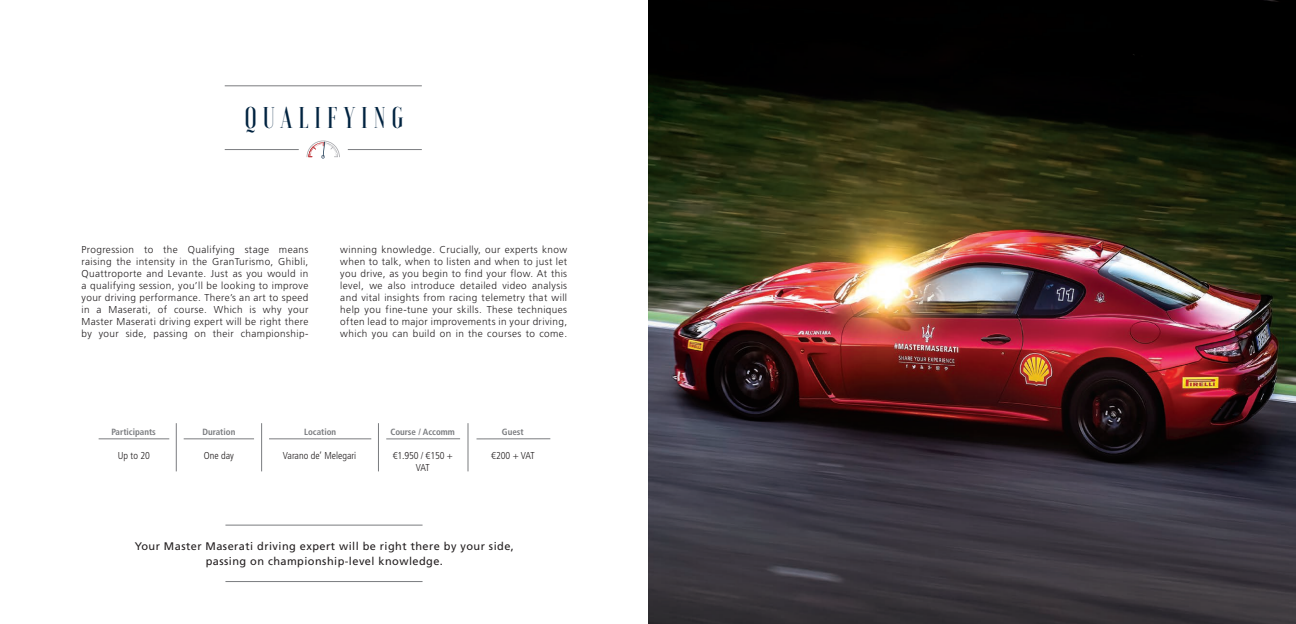
<style>
.page{position:relative;width:1296px;height:624px;background:#fff}
.page>*{position:absolute;margin:0;border:0;box-sizing:border-box;transform-origin:0 0}
.t1{font:500 30px "Voga";letter-spacing:.2em;color:#002340}
.t2{font:11px/15px "Frutiger LT Std";letter-spacing:.04em;color:#231f20;text-align:center}
.t3{font:300 10px/12px "Frutiger LT Std";letter-spacing:.04em;color:#231f20;text-align:justify}
.t4{font:300 condensed 10px/12px "Frutiger LT Std";color:#231f20;text-align:center}
.t5{font:700 condensed 9px "Frutiger LT Std";color:#7a7c7f}
</style>
<div class="page">
<img style="left:648px;top:0;width:647px;height:624px">
<hr style="left:225px;top:525px;width:197px;height:1px;background:#7a7c7f">
<hr style="left:225px;top:581px;width:197px;height:1px;background:#7a7c7f">
<hr style="left:225px;top:149px;width:74px;height:1px;background:#7a7c7f">
<hr style="left:348px;top:149px;width:74px;height:1px;background:#7a7c7f">
<svg style="left:306px;top:140px;width:34px;height:19px"></svg>
<hr style="left:225px;top:86px;width:197px;height:1px;background:#7a7c7f">
<hr style="left:176px;top:423px;width:1px;height:48px;background:#7a7c7f">
<hr style="left:261px;top:423px;width:1px;height:48px;background:#7a7c7f">
<hr style="left:99px;top:438px;width:70px;height:1px;background:#7a7c7f">
<hr style="left:184px;top:438px;width:70px;height:1px;background:#7a7c7f">
<hr style="left:269px;top:438px;width:102px;height:1px;background:#7a7c7f">
<hr style="left:468px;top:423px;width:1px;height:48px;background:#7a7c7f">
<hr style="left:386px;top:438px;width:74px;height:1px;background:#7a7c7f">
<hr style="left:378px;top:423px;width:1px;height:48px;background:#7a7c7f">
<hr style="left:476px;top:438px;width:74px;height:1px;background:#7a7c7f">
<h1 class="t1" style="left:244px;top:101px;width:161px">QUALIFYING</h1>
<p class="t3" style="left:81px;top:244px;width:228px">Progression to the Qualifying stage means raising the intensity in the GranTurismo, Ghibli, Quattroporte and Levante. Just as you would in a qualifying session, you’ll be looking to improve your driving performance. There’s an art to speed in a Maserati, of course. Which is why your Master Maserati driving expert will be right there by your side, passing on their championship-</p>
<p class="t3" style="left:340px;top:244px;width:228px">winning knowledge. Crucially, our experts know when to talk, when to listen and when to just let you drive, as you begin to find your flow. At this level, we also introduce detailed video analysis and vital insights from racing telemetry that will help you fine-tune your skills. These techniques often lead to major improvements in your driving, which you can build on in the courses to come.</p>
<p class="t5" style="left:111px;top:426px;width:46px">Participants</p>
<p class="t4" style="left:118px;top:450px;width:34px">Up to 20</p>
<p class="t5" style="left:202px;top:426px;width:34px">Duration</p>
<p class="t4" style="left:204px;top:450px;width:32px">One day</p>
<p class="t5" style="left:304px;top:426px;width:34px">Location</p>
<p class="t4" style="left:283px;top:450px;width:75px">Varano de’ Melegari</p>
<p class="t5" style="left:390px;top:426px;width:66px">Course / Accomm</p>
<p class="t4" style="left:393px;top:450px;width:61px">€1.950 / €150 +<br>VAT</p>
<p class="t5" style="left:502px;top:426px;width:23px">Guest</p>
<p class="t4" style="left:491px;top:450px;width:45px">€200 + VAT</p>
<p class="t2" style="left:135px;top:538px;width:381px">Your Master Maserati driving expert will be right there by your side, passing on championship-level knowledge.</p>
</div>
